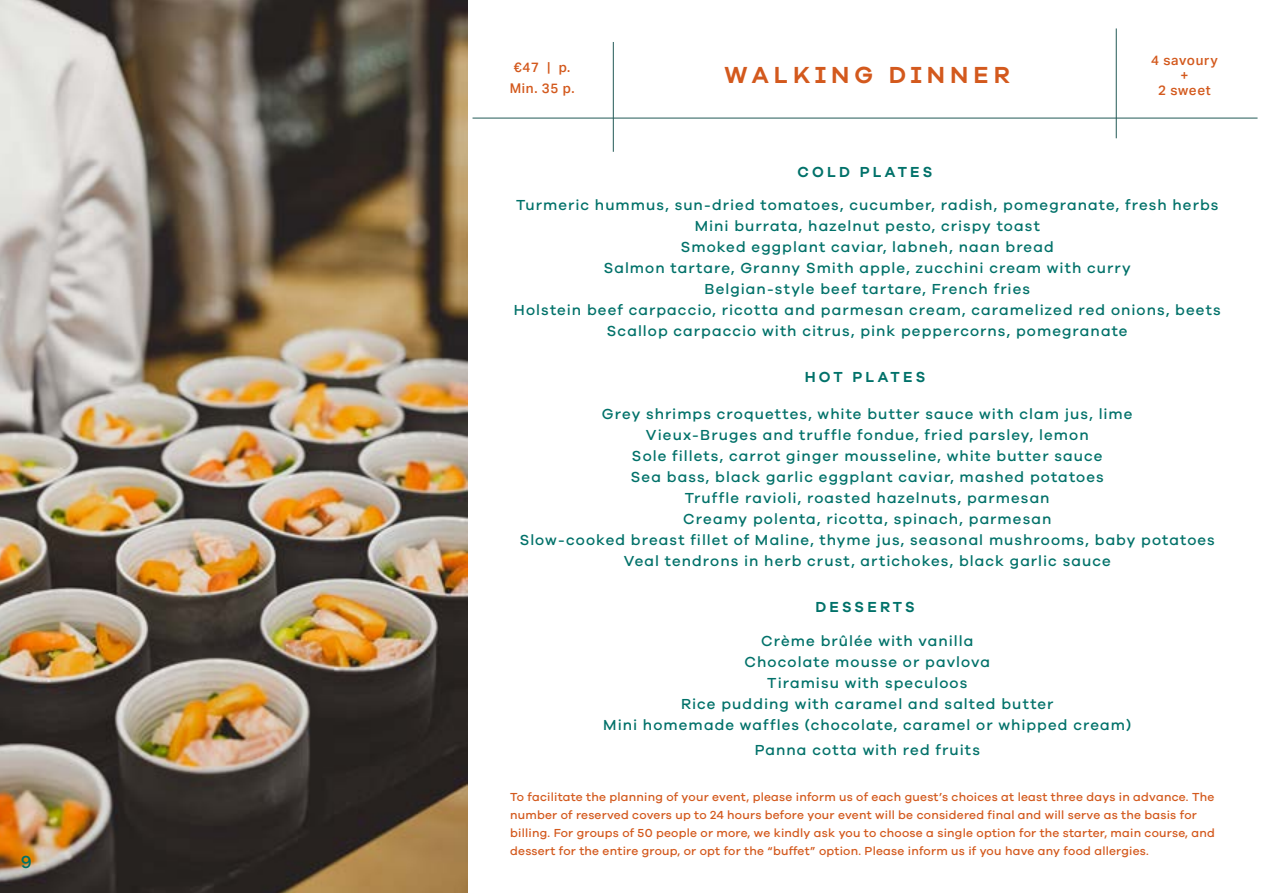
<style>
.page{position:relative;width:1263px;height:893px;background:#fff}
.page>*{position:absolute;margin:0;border:0;box-sizing:border-box;transform-origin:0 0}
.t1{font:600 24px "Galano Grotesque Alt";letter-spacing:.21em;color:#d3591d}
.t2{font:500 18px "Galano Grotesque";color:#007169}
.t3{font:500 15px/21px "Galano Grotesque";letter-spacing:.07em;color:#007169;text-align:center}
.t4{font:600 15px "Galano Grotesque Alt";letter-spacing:.21em;color:#007169}
.t5{font:500 13.5px/15px "Aktiv Grotesk";letter-spacing:.05em;color:#d3591d;text-align:center}
.t6{font:500 12px/18px "Galano Grotesque";letter-spacing:.02em;color:#d3591d}
</style>
<div class="page">
<hr style="left:472px;top:118px;width:785px;height:1px;background:#225956">
<hr style="left:613px;top:42px;width:1px;height:110px;background:#225956">
<hr style="left:1116px;top:28px;width:1px;height:110px;background:#225956">
<img style="left:0;top:0;width:467px;height:893px">
<p class="t2" style="left:21px;top:852px;width:12px">9</p>
<p class="t5" style="left:510px;top:56px;width:66px;line-height:21px">€47 | p.<br>Min. 35 p.</p>
<h1 class="t1" style="left:725px;top:59px;width:287px">WALKING DINNER</h1>
<p class="t4" style="left:797px;top:163px;width:136px">COLD PLATES</p>
<p class="t5" style="left:1151px;top:52px;width:68px">4 savoury +<br>2 sweet</p>
<p class="t3" style="left:514px;top:194px;width:708px">Turmeric hummus, sun-dried tomatoes, cucumber, radish, pomegranate, fresh herbs Mini burrata, hazelnut pesto, crispy toast<br>Smoked eggplant caviar, labneh, naan bread<br>Salmon tartare, Granny Smith apple, zucchini cream with curry<br>Belgian-style beef tartare, French fries<br>Holstein beef carpaccio, ricotta and parmesan cream, caramelized red onions, beets Scallop carpaccio with citrus, pink peppercorns, pomegranate</p>
<p class="t4" style="left:805px;top:367px;width:122px">HOT PLATES</p>
<p class="t3" style="left:520px;top:403px;width:697px">Grey shrimps croquettes, white butter sauce with clam jus, lime<br>Vieux-Bruges and truffle fondue, fried parsley, lemon<br>Sole fillets, carrot ginger mousseline, white butter sauce<br>Sea bass, black garlic eggplant caviar, mashed potatoes<br>Truffle ravioli, roasted hazelnuts, parmesan<br>Creamy polenta, ricotta, spinach, parmesan<br>Slow-cooked breast fillet of Maline, thyme jus, seasonal mushrooms, baby potatoes Veal tendrons in herb crust, artichokes, black garlic sauce</p>
<p class="t4" style="left:815px;top:597px;width:101px">DESSERTS</p>
<p class="t3" style="left:603px;top:630px;width:530px">Crème brûlée with vanilla<br>Chocolate mousse or pavlova<br>Tiramisu with speculoos<br>Rice pudding with caramel and salted butter<br>Mini homemade waffles (chocolate, caramel or whipped cream)</p>
<p class="t3" style="left:755px;top:739px;width:227px">Panna cotta with red fruits</p>
<p class="t6" style="left:510px;top:788px;width:706px">To facilitate the planning of your event, please inform us of each guest’s choices at least three days in advance. The number of reserved covers up to 24 hours before your event will be considered final and will serve as the basis for billing. For groups of 50 people or more, we kindly ask you to choose a single option for the starter, main course, and dessert for the entire group, or opt for the “buffet” option. Please inform us if you have any food allergies.</p>
</div>
